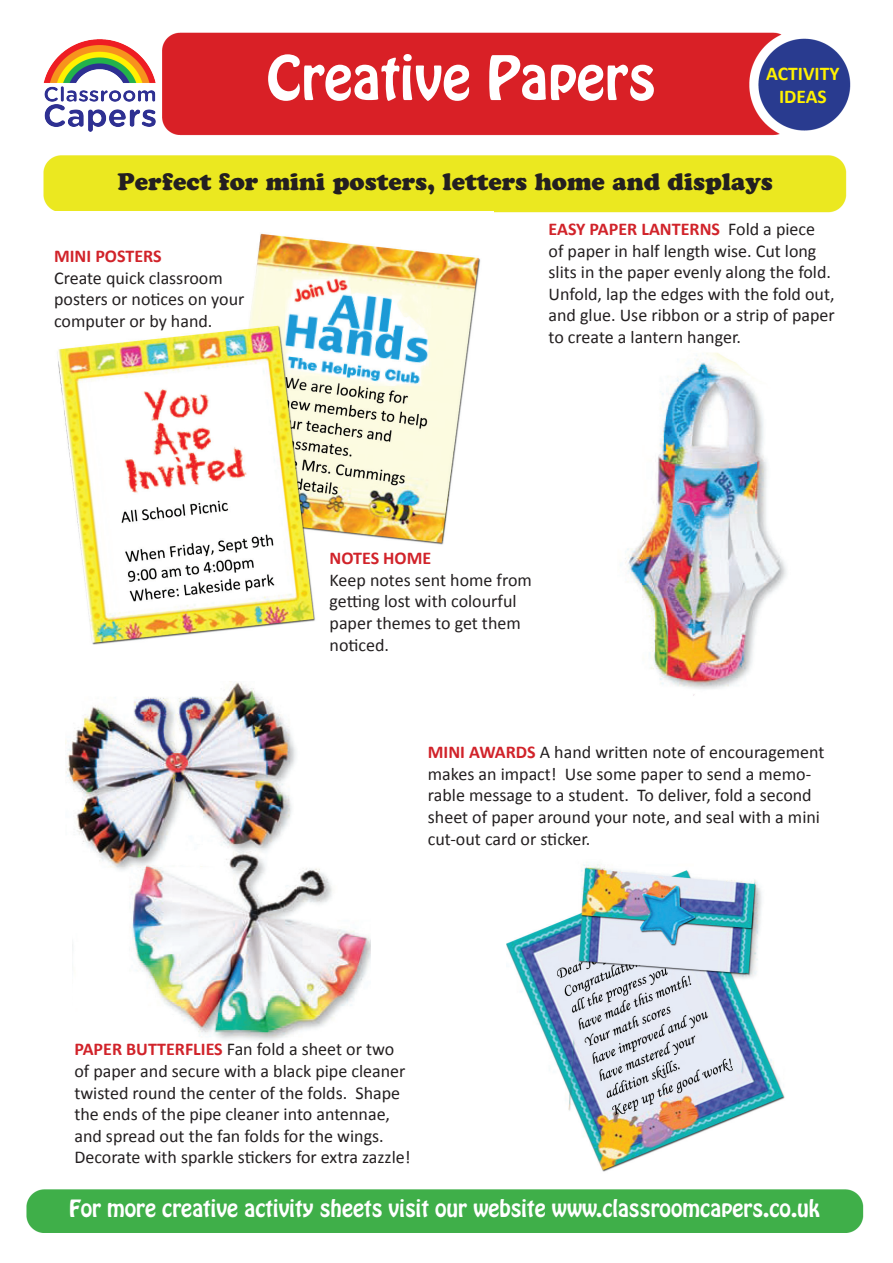
<style>
.page{position:relative;width:893px;height:1263px;background:#fff}
.page>*{position:absolute;margin:0;border:0;box-sizing:border-box;transform-origin:0 0}
.t1{font:54px "Hobo Std";color:#fff}
.t2{font:24px "Cooper Black Std";color:#231f20}
.t3{font:21px "Hobo Std";color:#fff}
.t4{font:700 19.5px/23.4px "Calibri";color:#fff101;text-align:center}
.t5{font:18px/21.6px "Calibri";color:#231f20}
.t6{font:700 18px "Calibri";color:#d1232a}
.s1{font-weight:700;color:#d1232a}
</style>
<div class="page">
<img style="left:26px;top:32px;width:838px;height:1201px">
<img style="left:32px;top:37px;width:133px;height:99px">
<div style="left:38px;top:689px;width:819px;height:77px;background:#fff"></div>
<img style="left:54px;top:212px;width:439px;height:454px">
<img style="left:66px;top:681px;width:305px;height:437px">
<img style="left:593px;top:323px;width:213px;height:373px">
<img style="left:506px;top:859px;width:317px;height:320px">
<div style="left:38px;top:900px;width:34px;height:174px;background:#fff"></div>
<h1 class="t1" style="left:267px;top:41px;width:391px">Creative Papers</h1>
<p class="t4" style="left:766px;top:61px;width:75px">ACTIVITY<br>IDEAS</p>
<h2 class="t2" style="left:117px;top:167px;width:657px">Perfect for mini posters, letters home and displays</h2>
<p class="t6" style="left:54px;top:245px;width:109px">MINI POSTERS</p>
<p class="t5" style="left:54px;top:266px;width:192px">Create quick classroom posters or notices on your computer or by hand.</p>
<p class="t5" style="left:548px;top:217px;width:288px"><span class="s1">EASY PAPER LANTERNS</span> Fold a piece<br>of paper in half length wise. Cut long slits in the paper evenly along the fold.<br>Unfold, lap the edges with the fold out, and glue. Use ribbon or a strip of paper to create a lantern hanger.</p>
<p class="t6" style="left:330px;top:547px;width:103px">NOTES HOME</p>
<p class="t5" style="left:330px;top:568px;width:204px">Keep notes sent home from getting lost with colourful paper themes to get them noticed.</p>
<p class="t5" style="left:428px;top:741px;width:398px"><span class="s1">MINI AWARDS</span> A hand written note of encouragement makes an impact! Use some paper to send a memo&shy;rable message to a student. To deliver, fold a second sheet of paper around your note, and seal with a mini cut-out card or sticker.</p>
<p class="t5" style="left:74px;top:1038px;width:338px"><span class="s1">PAPER BUTTERFLIES</span> Fan fold a sheet or two of paper and secure with a black pipe cleaner twisted round the center of the folds. Shape the ends of the pipe cleaner into antennae, and spread out the fan folds for the wings.<br>Decorate with sparkle stickers for extra zazzle!</p>
<p class="t3" style="left:69px;top:1194px;width:752px">For more creative activity sheets visit our website www.classroomcapers.co.uk</p>
</div>
